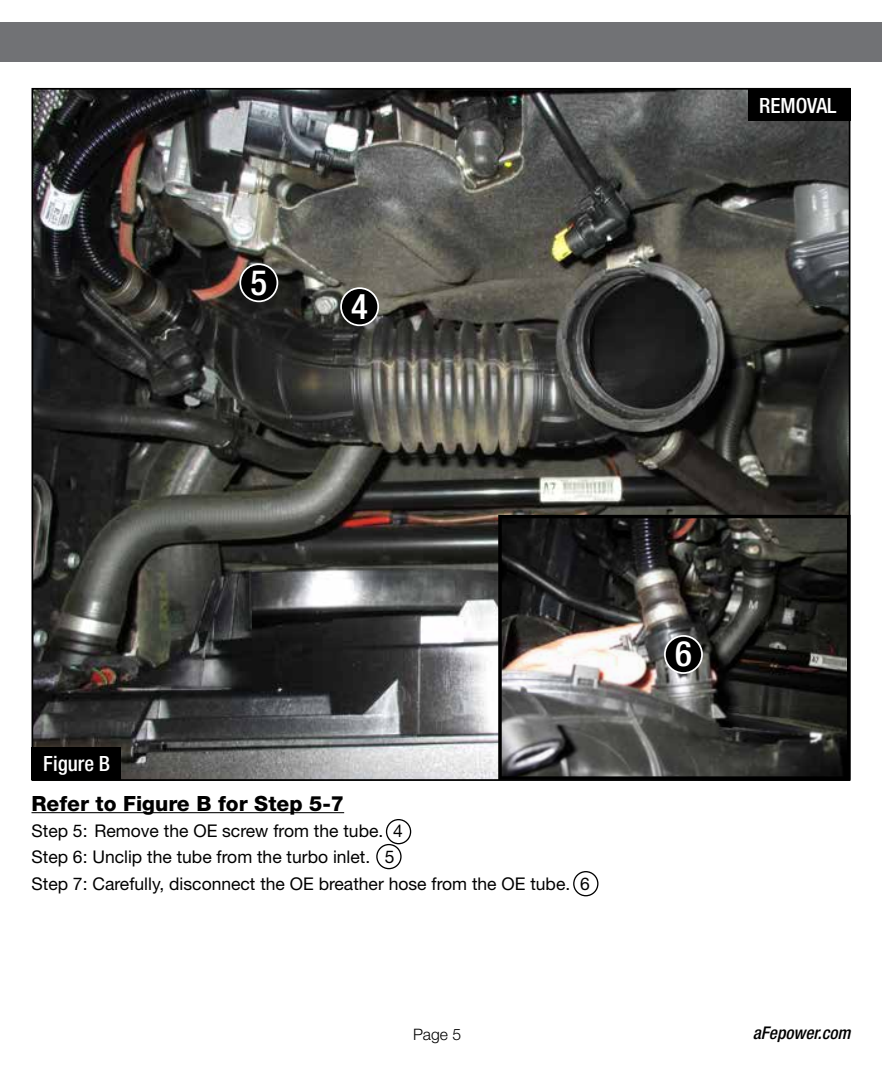
<style>
.page{position:relative;width:882px;height:1071px;background:#fff}
.page>*{position:absolute;margin:0;border:0;box-sizing:border-box;transform-origin:0 0}
.t1{font:500 condensed 35px "Helvetica Neue";color:#fff}
.t2{font:800 21px "Helvetica Neue";color:#000}
.t3{font:500 condensed 21px "Helvetica Neue";color:#fff}
.t4{font:17.5px/26.2px "Helvetica Neue";color:#000}
.t5{font:italic 500 condensed 17.5px "Helvetica Neue";color:#000}
.t6{font:300 15.75px "Helvetica Neue";color:#000}
</style>
<div class="page">
<div style="left:0;top:23px;width:882px;height:39px;background:#717275"></div>
<hr style="left:32px;top:812px;width:312px;height:1px;background:#000">
<img style="left:35px;top:91px;width:812px;height:687px">
<div style="left:32px;top:747px;width:89px;height:33px;background:#000"></div>
<div style="left:386px;top:819px;width:25px;height:25px;border:1px solid #000;border-radius:50%"></div>
<div style="left:376px;top:844px;width:26px;height:25px;border:1px solid #000;border-radius:50%"></div>
<div style="left:748px;top:88px;width:102px;height:33px;background:#000"></div>
<svg style="left:341px;top:288px;width:37px;height:37px"></svg>
<div style="left:340px;top:287px;width:39px;height:39px;border:2px solid #fff;border-radius:50%"></div>
<div style="left:351px;top:291px;width:17px;height:28px;background:#000"></div>
<div style="left:573px;top:871px;width:25px;height:25px;border:1px solid #000;border-radius:50%"></div>
<img style="left:503px;top:520px;width:342px;height:255px">
<div style="left:498px;top:515px;width:352px;height:265px;border:4px solid #000"></div>
<div style="left:240px;top:264px;width:37px;height:37px;background:#000;border-radius:50%"></div>
<div style="left:239px;top:263px;width:39px;height:39px;border:2px solid #fff;border-radius:50%"></div>
<div style="left:250px;top:267px;width:17px;height:28px;background:#000"></div>
<div style="left:665px;top:636px;width:37px;height:37px;background:#000;border-radius:50%"></div>
<div style="left:664px;top:635px;width:39px;height:39px;border:2px solid #fff;border-radius:50%"></div>
<div style="left:675px;top:639px;width:17px;height:28px;background:#000"></div>
<h1 class="t1" style="left:250px;top:261px;width:18px">5</h1>
<h1 class="t1" style="left:351px;top:285px;width:18px">4</h1>
<p class="t3" style="left:759px;top:93px;width:79px">REMOVAL</p>
<p class="t3" style="left:43px;top:751px;width:68px">Figure B</p>
<p class="t2" style="left:32px;top:791px;width:314px">Refer to Figure B for Step 5-7</p>
<p class="t4" style="left:32px;top:817px;width:560px">Step 5: Remove the OE screw from the tube. 4<br>Step 6: Unclip the tube from the turbo inlet. 5<br>Step 7: Carefully, disconnect the OE breather hose from the OE tube. 6</p>
<h1 class="t1" style="left:675px;top:633px;width:18px">6</h1>
<p class="t6" style="left:413px;top:1024px;width:50px">Page 5</p>
<p class="t5" style="left:753px;top:1023px;width:99px">aFepower.com</p>
</div>
